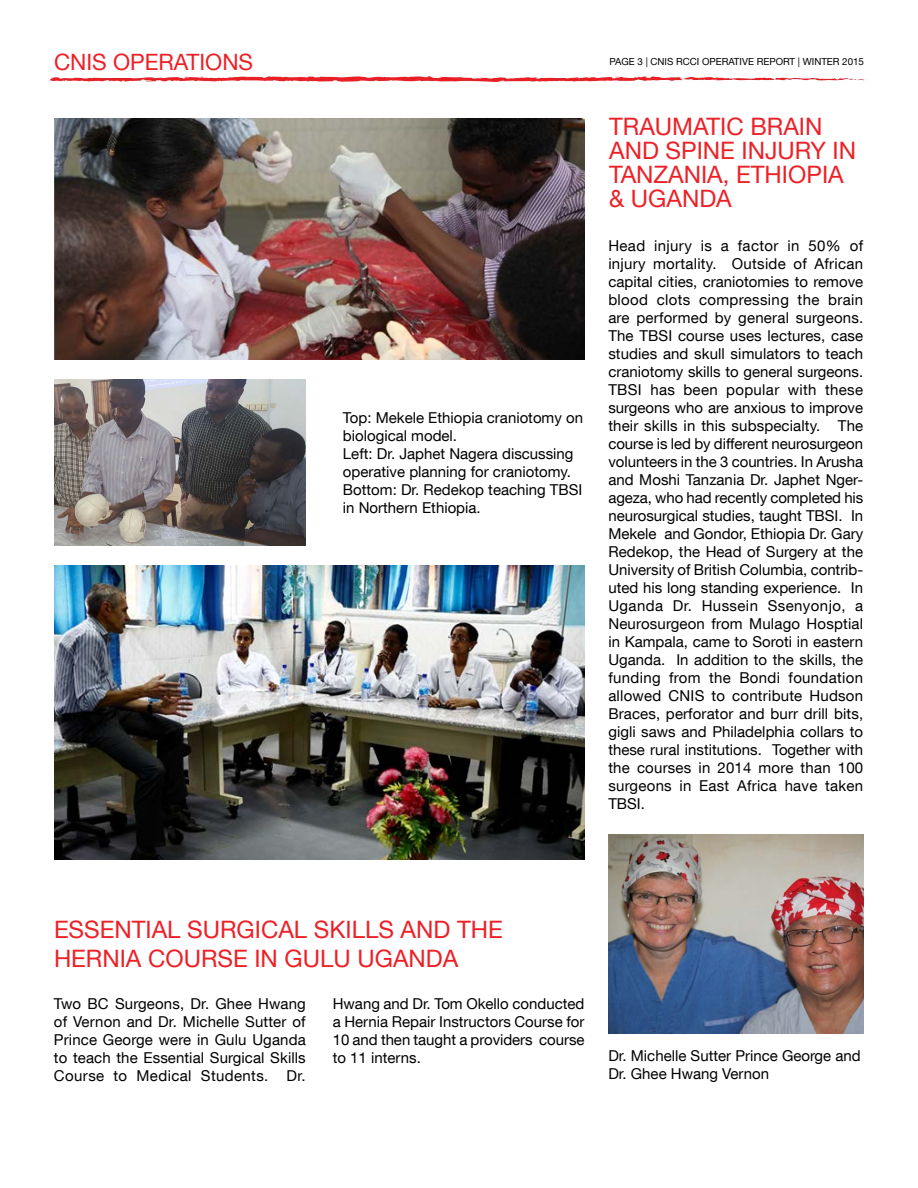
<style>
.page{position:relative;width:918px;height:1188px;background:#fff}
.page>*{position:absolute;margin:0;border:0;box-sizing:border-box;transform-origin:0 0}
.t1{font:24px "Helvetica Neue LT Com";color:#ec2127}
.t2{font:22.5px "Helvetica Neue LT Com";color:#ec2127}
.t3{font:15px/18px "Helvetica Neue LT Com";color:#000;text-align:justify}
.t4{font:9.75px "Helvetica Neue LT Com";color:#000}
</style>
<div class="page">
<img style="left:50px;top:77px;width:818px;height:5px">
<img style="left:54px;top:118px;width:531px;height:241px">
<img style="left:54px;top:380px;width:251px;height:165px">
<img style="left:54px;top:566px;width:531px;height:294px">
<img style="left:608px;top:834px;width:256px;height:199px">
<h2 class="t2" style="left:54px;top:48px;width:201px">CNIS OPERATIONS</h2>
<p class="t4" style="left:610px;top:56px;width:256px">PAGE 3 | CNIS RCCI OPERATIVE REPORT | WINTER 2015</p>
<p class="t3" style="left:343px;top:408px;width:242px;text-align:left">Top: Mekele Ethiopia craniotomy on biological model.<br>Left: Dr. Japhet Nagera discussing operative planning for craniotomy.<br>Bottom: Dr. Redekop teaching TBSI in Northern Ethiopia.</p>
<h1 class="t1" style="left:609px;top:112px;width:30px">Traumatic</h1>
<h1 class="t1" style="left:750px;top:112px;width:31px">Brain</h1>
<h1 class="t1" style="left:609px;top:136px;width:18px">and</h1>
<h1 class="t1" style="left:666px;top:136px;width:44px">Spine</h1>
<h1 class="t1" style="left:742px;top:136px;width:23px">Injury</h1>
<h1 class="t1" style="left:833px;top:136px;width:11px">in</h1>
<h1 class="t1" style="left:609px;top:160px;width:74px">Tan zania</h1>
<h1 class="t1" style="left:723px;top:160px;width:43px">, Ethio</h1>
<h1 class="t1" style="left:806px;top:160px;width:27px">pia</h1>
<h1 class="t1" style="left:609px;top:184px;width:57px">&amp; Uganda</h1>
<p class="t3" style="left:608px;top:236px;width:257px">Head injury is a factor in 50% of injury mortality. Outside of African capital cities, craniotomies to remove blood clots compressing the brain are performed by general surgeons.<br>The TBSI course uses lectures, case studies and skull simulators to teach craniotomy skills to general surgeons.<br>TBSI has been popular with these surgeons who are anxious to improve their skills in this subspecialty. The course is led by different neurosurgeon volunteers in the 3 countries. In Arusha and Moshi Tanzania Dr. Japhet Nger&shy;ageza, who had recently completed his neurosurgical studies, taught TBSI. In Mekele and Gondor, Ethiopia Dr. Gary Redekop, the Head of Surgery at the University of British Columbia, contrib&shy;uted his long standing experience. In Uganda Dr. Hussein Ssenyonjo, a Neurosurgeon from Mulago Hosptial in Kampala, came to Soroti in eastern Uganda. In addition to the skills, the funding from the Bondi foundation allowed CNIS to contribute Hudson Braces, perforator and burr drill bits, gigli saws and Philadelphia collars to these rural institutions. Together with the courses in 2014 more than 100 surgeons in East Africa have taken TBSI.</p>
<h1 class="t1" style="left:54px;top:915px;width:30px">Essential</h1>
<h1 class="t1" style="left:187px;top:915px;width:32px">Surgical</h1>
<h1 class="t1" style="left:314px;top:915px;width:44px">Skills</h1>
<h1 class="t1" style="left:401px;top:915px;width:18px">and</h1>
<h1 class="t1" style="left:457px;top:915px;width:16px">the</h1>
<h1 class="t1" style="left:54px;top:944px;width:33px">Hernia</h1>
<h1 class="t1" style="left:148px;top:944px;width:35px">Course</h1>
<h1 class="t1" style="left:254px;top:944px;width:65px">in Gulu</h1>
<h1 class="t1" style="left:358px;top:944px;width:35px">Uganda</h1>
<p class="t3" style="left:54px;top:994px;width:253px">Two BC Surgeons, Dr. Ghee Hwang of Vernon and Dr. Michelle Sutter of Prince George were in Gulu Uganda to teach the Essential Surgical Skills Course to Medical Students. Dr.</p>
<p class="t3" style="left:333px;top:994px;width:253px">Hwang and Dr. Tom Okello conducted a Hernia Repair Instructors Course for 10 and then taught a providers course to 11 interns.</p>
<p class="t3" style="left:608px;top:1046px;width:254px">Dr. Michelle Sutter Prince George and<br>Dr. Ghee Hwang Vernon</p>
</div>
